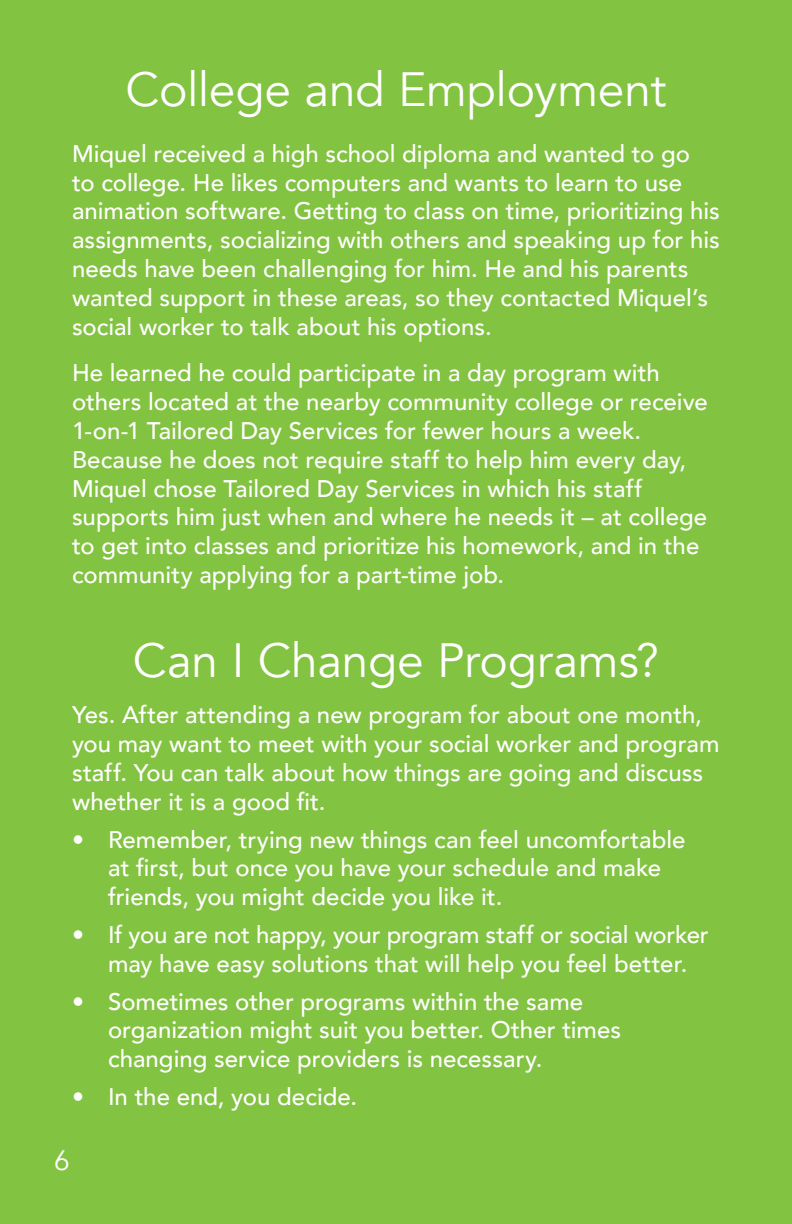
<style>
.page{position:relative;width:792px;height:1224px;background:#82c341}
.page>*{position:absolute;margin:0;border:0;box-sizing:border-box;transform-origin:0 0}
.t1{font:48px "Avenir";letter-spacing:-.005em;color:#fff}
.t2{font:28px "Avenir";color:#fff}
.t3{font:500 24px/28.8px "Avenir";color:#fff}
</style>
<div class="page">
<h1 class="t1" style="left:125px;top:61px;width:543px">College and Employment</h1>
<p class="t3" style="left:72px;top:138px;width:649px">Miquel received a high school diploma and wanted to go<br>to college. He likes computers and wants to learn to use animation software. Getting to class on time, prioritizing his assignments, socializing with others and speaking up for his needs have been challenging for him. He and his parents wanted support in these areas, so they contacted Miquel’s social worker to talk about his options.</p>
<p class="t3" style="left:72px;top:357px;width:637px">He learned he could participate in a day program with others located at the nearby community college or receive 1-on-1 Tailored Day Services for fewer hours a week.<br>Because he does not require staff to help him every day, Miquel chose Tailored Day Services in which his staff supports him just when and where he needs it – at college to get into classes and prioritize his homework, and in the community applying for a part-time job.</p>
<h1 class="t1" style="left:133px;top:631px;width:528px">Can I Change Programs?</h1>
<p class="t3" style="left:72px;top:699px;width:649px">Yes. After attending a new program for about one month, you may want to meet with your social worker and program staff. You can talk about how things are going and discuss whether it is a good fit.</p>
<p class="t3" style="left:108px;top:824px;width:579px;text-indent:-36px">• Remember, trying new things can feel uncomfortable at first, but once you have your schedule and make friends, you might decide you like it.</p>
<p class="t3" style="left:108px;top:919px;width:602px;text-indent:-36px">• If you are not happy, your program staff or social worker may have easy solutions that will help you feel better.</p>
<p class="t3" style="left:108px;top:986px;width:515px;text-indent:-36px">• Sometimes other programs within the same organization might suit you better. Other times changing service providers is necessary.</p>
<p class="t3" style="left:72px;top:1081px;width:287px">• In the end, you decide.</p>
<p class="t2" style="left:54px;top:1144px;width:17px">6</p>
</div>
